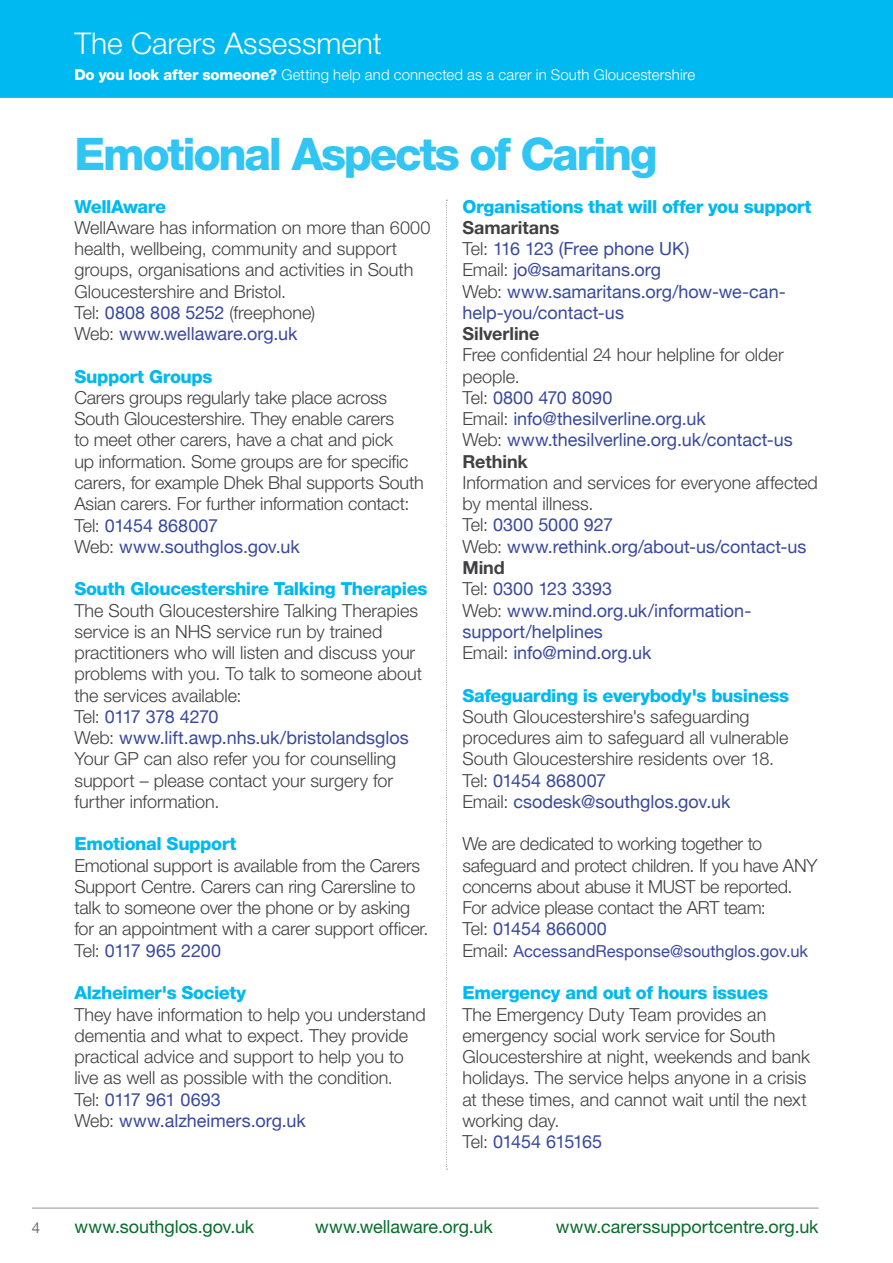
<style>
.page{position:relative;width:893px;height:1263px;background:#fff}
.page>*{position:absolute;margin:0;border:0;box-sizing:border-box;transform-origin:0 0}
.t1{font:800 45px "Helvetica Neue";letter-spacing:-.055em;color:#31c5f4}
.t2{font:300 30px "Helvetica Neue";color:#fff}
.t3{font:300 18px/21.3px "Helvetica Neue";letter-spacing:-.005em;color:#414042}
.t4{font:18px/21.3px "Helvetica Neue";color:#39499d}
.t5{font:800 18px "Helvetica Neue";letter-spacing:-.025em;color:#00b9f1}
.t6{font:18px "Helvetica Neue";letter-spacing:-.005em;color:#076c2b}
.t7{font:700 18px "Helvetica Neue";letter-spacing:-.005em;color:#414042}
.t8{font:16.5px "Helvetica Neue";letter-spacing:.005em;color:#39499d}
.t9{font:300 15px "Helvetica Neue";letter-spacing:.005em;color:#fff}
.t10{font:15px "Helvetica Neue";color:#6d6e71}
.s1{font-weight:800}
.s2{font-weight:400;color:#39499d}
.s3{font-weight:700;color:#414042}
.s4{font-weight:300;color:#414042}
.s5{font-weight:300;font-size:18px;color:#414042}
</style>
<div class="page">
<div style="left:0;top:0;width:893px;height:98px;background:#00b9f1"></div>
<hr style="left:892px;top:0;width:1px;height:98px;background:#9851a0">
<hr style="left:32px;top:1208px;width:787px;height:1px;background:#939598">
<hr style="left:0;top:97px;width:893px;height:1px;background:#939598">
<svg style="left:446px;top:200px;width:1px;height:970px"></svg>
<h2 class="t2" style="left:74px;top:25px;width:309px">The Carers Assessment</h2>
<p class="t9" style="left:74px;top:66px;width:622px"><span class="s1">Do you look after someone?</span> Getting help and connected as a carer in South Gloucestershire</p>
<h1 class="t1" style="left:74px;top:127px;width:585px">Emotional Aspects of Caring</h1>
<p class="t5" style="left:74px;top:195px;width:93px">WellAware</p>
<p class="t3" style="left:74px;top:216px;width:358px">WellAware has information on more than 6000 health, wellbeing, community and support groups, organisations and activities in South Gloucestershire and Bristol.<br>Tel: <span class="s2">0808 808 5252</span> (freephone)<br>Web: <span class="s2">www.wellaware.org.uk</span></p>
<p class="t5" style="left:74px;top:366px;width:140px">Support Groups</p>
<p class="t3" style="left:74px;top:386px;width:351px">Carers groups regularly take place across South Gloucestershire. They enable carers<br>to meet other carers, have a chat and pick<br>up information. Some groups are for specific carers, for example Dhek Bhal supports South Asian carers. For further information contact:<br>Tel: <span class="s2">01454 868007<br></span>Web: <span class="s2">www.southglos.gov.uk</span></p>
<p class="t5" style="left:74px;top:578px;width:354px">South Gloucestershire Talking Therapies</p>
<p class="t3" style="left:74px;top:599px;width:349px">The South Gloucestershire Talking Therapies service is an NHS service run by trained practitioners who will listen and discuss your problems with you. To talk to someone about the services available:<br>Tel: <span class="s2">0117 378 4270<br></span>Web: <span class="s2">www.lift.awp.nhs.uk/bristolandsglos </span>Your GP can also refer you for counselling support – please contact your surgery for further information.</p>
<p class="t5" style="left:74px;top:833px;width:164px">Emotional Support</p>
<p class="t3" style="left:74px;top:854px;width:356px">Emotional support is available from the Carers Support Centre. Carers can ring Carersline to talk to someone over the phone or by asking for an appointment with a carer support officer.<br>Tel: <span class="s2">0117 965 2200</span></p>
<p class="t5" style="left:74px;top:982px;width:173px">Alzheimer's Society</p>
<p class="t3" style="left:74px;top:1003px;width:353px">They have information to help you understand dementia and what to expect. They provide practical advice and support to help you to live as well as possible with the condition.<br>Tel: <span class="s2">0117 961 0693<br></span>Web: <span class="s2">www.alzheimers.org.uk</span></p>
<p class="t5" style="left:462px;top:195px;width:351px">Organisations that will offer you support</p>
<p class="t4" style="left:462px;top:218px;width:325px"><span class="s3">Samaritans<br></span><span class="s4">Tel:</span> 116 123 (Free phone UK)<br><span class="s4">Email:</span> jo@samaritans.org<br><span class="s4">Web:</span> www.samaritans.org/how-we-can&shy;help-you/contact-us</p>
<p class="t7" style="left:462px;top:323px;width:79px">Silverline</p>
<p class="t4" style="left:462px;top:345px;width:332px"><span class="s4">Free confidential 24 hour helpline for older people.<br>Tel:</span> 0800 470 8090<br><span class="s4">Email:</span> info@thesilverline.org.uk<br><span class="s4">Web:</span> www.thesilverline.org.uk/contact-us<br><span class="s3">Rethink</span></p>
<p class="t4" style="left:462px;top:473px;width:357px"><span class="s4">Information and services for everyone affected by mental illness.<br>Tel:</span> 0300 5000 927<br><span class="s4">Web:</span> www.rethink.org/about-us/contact-us<br><span class="s3">Mind<br></span><span class="s4">Tel:</span> 0300 123 3393<br><span class="s4">Web:</span> www.mind.org.uk/information&shy;support/helplines<br><span class="s4">Email:</span> info@mind.org.uk</p>
<p class="t5" style="left:462px;top:684px;width:328px">Safeguarding is everybody's business</p>
<p class="t3" style="left:462px;top:705px;width:328px">South Gloucestershire's safeguarding procedures aim to safeguard all vulnerable South Gloucestershire residents over 18.<br>Tel: <span class="s2">01454 868007<br></span>Email: <span class="s2">csodesk@southglos.gov.uk</span></p>
<p class="t3" style="left:462px;top:833px;width:357px">We are dedicated to working together to safeguard and protect children. If you have ANY concerns about abuse it MUST be reported.<br>For advice please contact the ART team:<br>Tel: <span class="s2">01454 866000</span></p>
<p class="t8" style="left:462px;top:939px;width:347px"><span class="s5">Email:</span> AccessandResponse@southglos.gov.uk</p>
<p class="t5" style="left:462px;top:982px;width:307px">Emergency and out of hours issues</p>
<p class="t3" style="left:462px;top:1003px;width:349px">The Emergency Duty Team provides an emergency social work service for South Gloucestershire at night, weekends and bank holidays. The service helps anyone in a crisis at these times, and cannot wait until the next working day.<br>Tel: <span class="s2">01454 615165</span></p>
<p class="t10" style="left:32px;top:1219px;width:10px">4</p>
<p class="t6" style="left:74px;top:1216px;width:181px">www.southglos.gov.uk</p>
<p class="t6" style="left:315px;top:1216px;width:179px">www.wellaware.org.uk</p>
<p class="t6" style="left:556px;top:1216px;width:264px">www.carerssupportcentre.org.uk</p>
</div>
